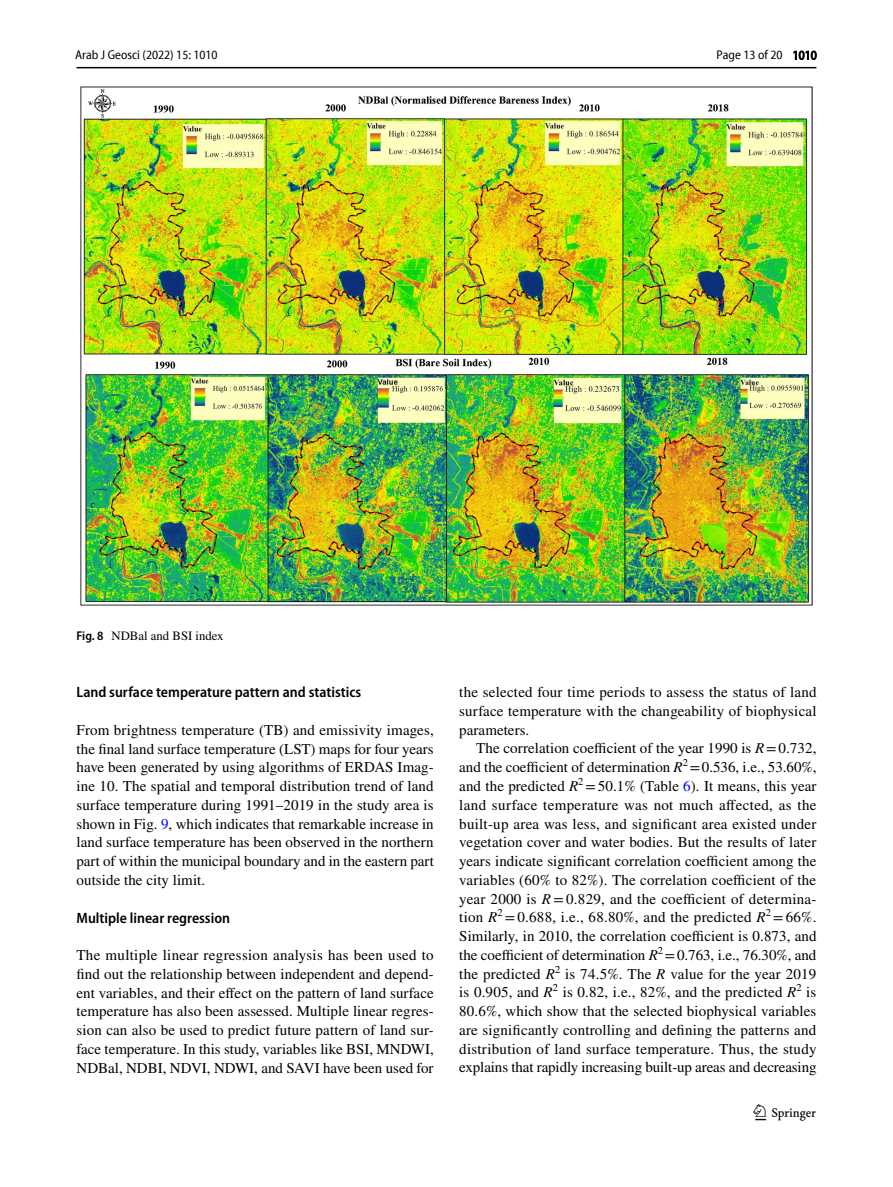
<style>
.page{position:relative;width:893px;height:1187px;background:#fff}
.page>*{position:absolute;margin:0;border:0;box-sizing:border-box;transform-origin:0 0}
.t1{font:22.5px "Springnew Regular 3";color:#000}
.t2{font:15px/18.8px "STIX";color:#000;text-align:justify}
.t3{font:600 semi-condensed 15px "Myriad Pro";color:#000}
.t4{font:semi-condensed 12.75px "Myriad Pro Unic";color:#000}
.t5{font:12.75px "STIX";color:#000}
.s1{font-family:"Myriad Pro";font-weight:600;font-stretch:semi-condensed}
.s2{color:#00f}
.s3{font-style:italic}
</style>
<div class="page">
<hr style="left:77px;top:67px;width:739px;height:1px;background:#000">
<img style="left:81px;top:87px;width:731px;height:518px">
<p class="t4" style="left:75px;top:50px;width:144px">Arab J Geosci (2022) 15: 1010</p>
<p class="t4" style="left:717px;top:50px;width:102px">Page 13 of 20 1010</p>
<p class="t5" style="left:77px;top:627px;width:149px"><span class="s1">Fig. 8</span> NDBal and BSI index</p>
<p class="t3" style="left:77px;top:684px;width:286px">Land surface temperature pattern and statistics</p>
<p class="t2" style="left:77px;top:721px;width:359px">From brightness temperature (TB) and emissivity images, the final land surface temperature (LST) maps for four years have been generated by using algorithms of ERDAS Imag&shy;ine 10. The spatial and temporal distribution trend of land surface temperature during 1991–2019 in the study area is shown in Fig. <span class="s2">9</span>, which indicates that remarkable increase in land surface temperature has been observed in the northern part of within the municipal boundary and in the eastern part outside the city limit.</p>
<p class="t3" style="left:77px;top:909px;width:155px">Multiple linear regression</p>
<p class="t2" style="left:77px;top:946px;width:359px">The multiple linear regression analysis has been used to find out the relationship between independent and depend&shy;ent variables, and their effect on the pattern of land surface temperature has also been assessed. Multiple linear regres&shy;sion can also be used to predict future pattern of land sur&shy;face temperature. In this study, variables like BSI, MNDWI, NDBal, NDBI, NDVI, NDWI, and SAVI have been used for</p>
<p class="t2" style="left:459px;top:683px;width:359px">the selected four time periods to assess the status of land surface temperature with the changeability of biophysical parameters.</p>
<p class="t2" style="left:459px;top:740px;width:359px;text-indent:17px">The correlation coefficient of the year 1990 is <span class="s3">R</span>=0.732, and the coefficient of determination <span class="s3">R</span><sup>2</sup> =0.536, i.e., 53.60%, and the predicted <span class="s3">R</span><sup>2</sup> =50.1% (Table <span class="s2">6</span>). It means, this year land surface temperature was not much affected, as the built-up area was less, and significant area existed under vegetation cover and water bodies. But the results of later years indicate significant correlation coefficient among the variables (60% to 82%). The correlation coefficient of the year 2000 is <span class="s3">R</span>=0.829, and the coefficient of determina&shy;tion <span class="s3">R</span><sup>2</sup> =0.688, i.e., 68.80%, and the predicted <span class="s3">R</span><sup>2</sup> =66%.<br>Similarly, in 2010, the correlation coefficient is 0.873, and the coefficient of determination <span class="s3">R</span><sup>2</sup> =0.763, i.e., 76.30%, and the predicted <span class="s3">R</span><sup>2</sup> is 74.5%. The <span class="s3">R</span> value for the year 2019 is 0.905, and <span class="s3">R</span><sup>2</sup> is 0.82, i.e., 82%, and the predicted <span class="s3">R</span><sup>2</sup> is 80.6%, which show that the selected biophysical variables are significantly controlling and defining the patterns and distribution of land surface temperature. Thus, the study explains that rapidly increasing built-up areas and decreasing</p>
<h1 class="t1" style="left:755px;top:1104px;width:62px">1 3</h1>
</div>
